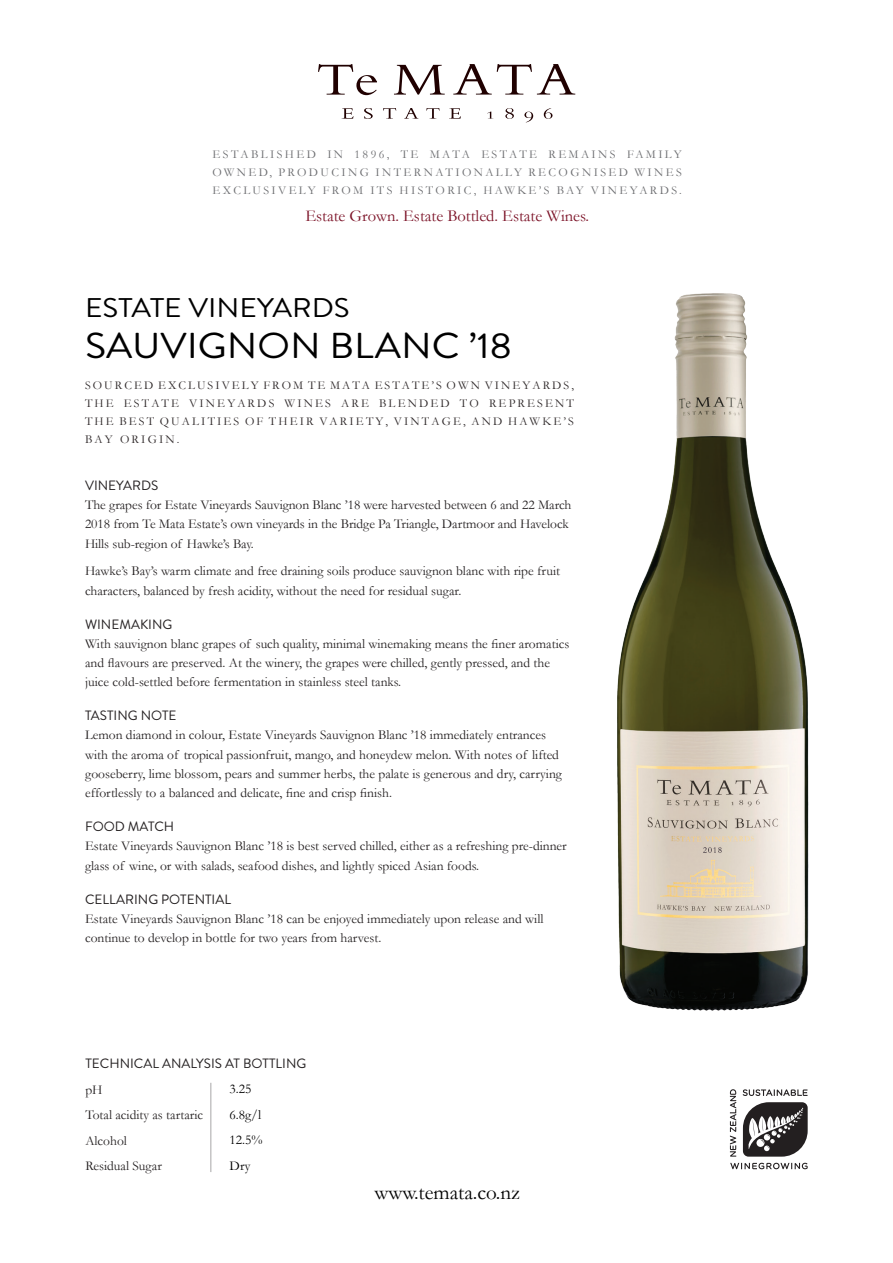
<style>
.page{position:relative;width:893px;height:1263px;background:#fff}
.page>*{position:absolute;margin:0;border:0;box-sizing:border-box;transform-origin:0 0}
.banner{font:36px "Brandon Grotesque";color:#000;scale:1.1 1}
.banner-2{font:27px "Brandon Grotesque";color:#000;scale:1.1 1}
.t1{font:21px "Garamond";color:#000}
.t2{font:16.5px "Garamond";color:#7b1126}
.bulk{font:13.5px/19.2px "Garamond";color:#231f20}
.bulk_headin{font:13.5px "Brandon Grotesque";color:#231f20}
.STATS{font:13.5px "Garamond";color:#000}
.t3{font:12px/18px "Garamond";letter-spacing:.18em;color:#2f292a;text-align:justify}
.t4{font:12px/18px "Garamond";letter-spacing:.2em;color:#6c6d70;text-align:justify}
</style>
<div class="page">
<svg style="left:730px;top:1089px;width:78px;height:80px"></svg>
<svg style="left:342px;top:108px;width:11px;height:11px"></svg>
<svg style="left:364px;top:108px;width:9px;height:11px"></svg>
<svg style="left:383px;top:108px;width:13px;height:11px"></svg>
<svg style="left:404px;top:108px;width:14px;height:11px"></svg>
<svg style="left:426px;top:108px;width:14px;height:11px"></svg>
<svg style="left:449px;top:108px;width:12px;height:11px"></svg>
<svg style="left:487px;top:112px;width:6px;height:7px"></svg>
<svg style="left:505px;top:108px;width:9px;height:11px"></svg>
<svg style="left:524px;top:112px;width:9px;height:10px"></svg>
<svg style="left:544px;top:108px;width:8px;height:11px"></svg>
<svg style="left:318px;top:64px;width:59px;height:31px"></svg>
<svg style="left:394px;top:65px;width:51px;height:30px"></svg>
<svg style="left:453px;top:64px;width:122px;height:31px"></svg>
<hr style="left:210px;top:1083px;width:1px;height:89px;background:#231f20">
<img style="left:617px;top:293px;width:192px;height:718px">
<p class="t4" style="left:213px;top:145px;width:471px">ESTABLISHED IN 1896, TE MATA ESTATE REMAINS FAMILY OWNED, PRODUCING INTERNATIONALLY RECOGNISED WINES EXCLUSIVELY FROM ITS HISTORIC, HAWKE’S BAY VINEYARDS.</p>
<p class="t2" style="left:305px;top:205px;width:285px">Estate Grown. Estate Bottled. Estate Wines.</p>
<p class="banner-2" style="left:85px;top:289px;width:242px">ESTATE VINEYARDS</p>
<p class="banner" style="left:85px;top:321px;width:390px">SAUVIGNON BLANC ’18</p>
<p class="t3" style="left:85px;top:376px;width:490px">SOURCED EXCLUSIVELY FROM TE MATA ESTATE’S OWN VINEYARDS, THE ESTATE VINEYARDS WINES ARE BLENDED TO REPRESENT THE BEST QUALITIES OF THEIR VARIETY, VINTAGE, AND HAWKE’S BAY ORIGIN.</p>
<p class="bulk_headin" style="left:85px;top:476px;width:75px">VINEYARDS</p>
<p class="bulk" style="left:85px;top:495px;width:488px">The grapes for Estate Vineyards Sauvignon Blanc ’18 were harvested between 6 and 22 March<br>2018 from Te Mata Estate’s own vineyards in the Bridge Pa Triangle, Dartmoor and Havelock<br>Hills sub-region of Hawke’s Bay.</p>
<p class="bulk" style="left:85px;top:561px;width:477px">Hawke’s Bay’s warm climate and free draining soils produce sauvignon blanc with ripe fruit characters, balanced by fresh acidity, without the need for residual sugar.</p>
<p class="bulk_headin" style="left:85px;top:615px;width:89px">WINEMAKING</p>
<p class="bulk" style="left:85px;top:634px;width:486px">With sauvignon blanc grapes of such quality, minimal winemaking means the finer aromatics and flavours are preserved. At the winery, the grapes were chilled, gently pressed, and the juice cold-settled before fermentation in stainless steel tanks.</p>
<p class="bulk_headin" style="left:85px;top:706px;width:93px">TASTING NOTE</p>
<p class="bulk" style="left:85px;top:725px;width:478px">Lemon diamond in colour, Estate Vineyards Sauvignon Blanc ’18 immediately entrances with the aroma of tropical passionfruit, mango, and honeydew melon. With notes of lifted gooseberry, lime blossom, pears and summer herbs, the palate is generous and dry, carrying effortlessly to a balanced and delicate, fine and crisp finish.</p>
<p class="bulk_headin" style="left:85px;top:817px;width:91px">FOOD MATCH</p>
<p class="bulk" style="left:85px;top:836px;width:483px">Estate Vineyards Sauvignon Blanc ’18 is best served chilled, either as a refreshing pre-dinner glass of wine, or with salads, seafood dishes, and lightly spiced Asian foods.</p>
<p class="bulk_headin" style="left:85px;top:890px;width:147px">CELLARING POTENTIAL</p>
<p class="bulk" style="left:85px;top:909px;width:460px">Estate Vineyards Sauvignon Blanc ’18 can be enjoyed immediately upon release and will continue to develop in bottle for two years from harvest.</p>
<p class="bulk_headin" style="left:85px;top:1054px;width:222px">TECHNICAL ANALYSIS AT BOTTLING</p>
<p class="bulk" style="left:85px;top:1076px;width:119px;line-height:25.7px">pH<br>Total acidity as tartaric<br>Alcohol<br>Residual Sugar</p>
<p class="STATS" style="left:230px;top:1080px;width:23px">3.25</p>
<p class="STATS" style="left:230px;top:1105px;width:33px">6.8g/l</p>
<p class="STATS" style="left:230px;top:1131px;width:35px">12.5%</p>
<p class="STATS" style="left:230px;top:1157px;width:22px">Dry</p>
<h3 class="t1" style="left:374px;top:1178px;width:147px">www.temata.co.nz</h3>
</div>
